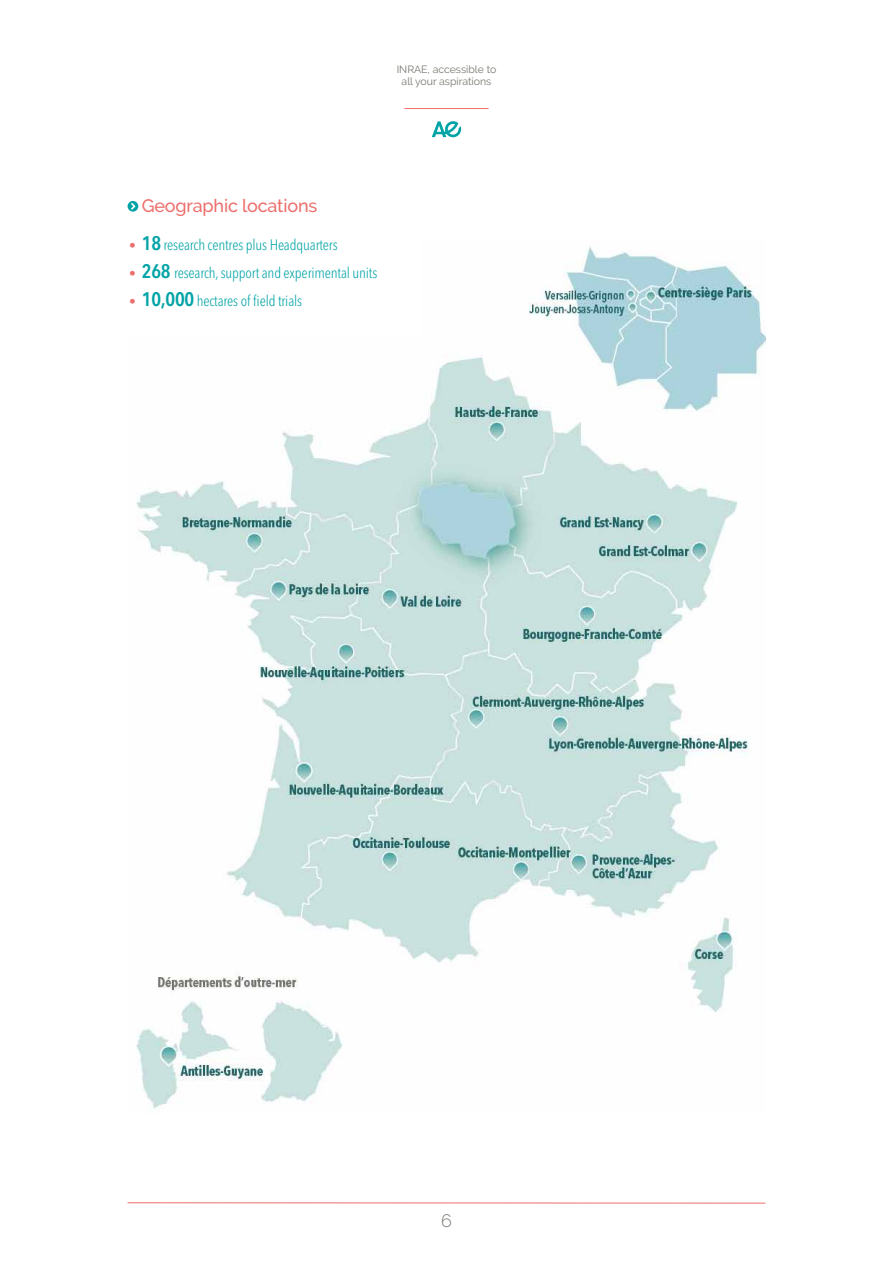
<style>
.page{position:relative;width:893px;height:1263px;background:#fff}
.page>*{position:absolute;margin:0;border:0;box-sizing:border-box;transform-origin:0 0}
.t1{font:500 18px "Raleway";letter-spacing:-.01em;color:#ed6e6c}
.t2{font:300 18px "Raleway";color:#797870}
.t3{font:300 condensed 15px "Avenir Next LT Pro";letter-spacing:-.01em;color:#00a3a6}
.t4{font:10.5px/12.6px "Raleway";color:#797870;text-align:center}
.s1{font-size:13.5px;color:#ed6e6c}
.s2{font-weight:600;font-size:19.5px}
</style>
<div class="page">
<hr style="left:128px;top:1202px;width:637px;height:1px;background:#ed6e6c">
<svg style="left:432px;top:121px;width:29px;height:16px"></svg>
<hr style="left:404px;top:108px;width:85px;height:1px;background:#ed6e6c">
<div style="left:128px;top:201px;width:10px;height:11px;background:#00a3a6;border-radius:50%"></div>
<svg style="left:131px;top:203px;width:5px;height:7px"></svg>
<img style="left:136px;top:246px;width:629px;height:863px">
<div style="left:128px;top:235px;width:293px;height:102px;background:#fff"></div>
<p class="t4" style="left:397px;top:63px;width:101px">INRAE, accessible to all your aspirations</p>
<p class="t1" style="left:142px;top:195px;width:177px">Geographic locations</p>
<p class="t3" style="left:129px;top:236px;width:210px"><span class="s1">•</span> <span class="s2">18</span> research centres plus Headquarters</p>
<p class="t3" style="left:129px;top:264px;width:250px"><span class="s1">•</span> <span class="s2">268</span> research, support and experimental units</p>
<p class="t3" style="left:129px;top:292px;width:175px"><span class="s1">•</span> <span class="s2">10,000</span> hectares of field trials</p>
<p class="t2" style="left:441px;top:1210px;width:12px">6</p>
</div>
